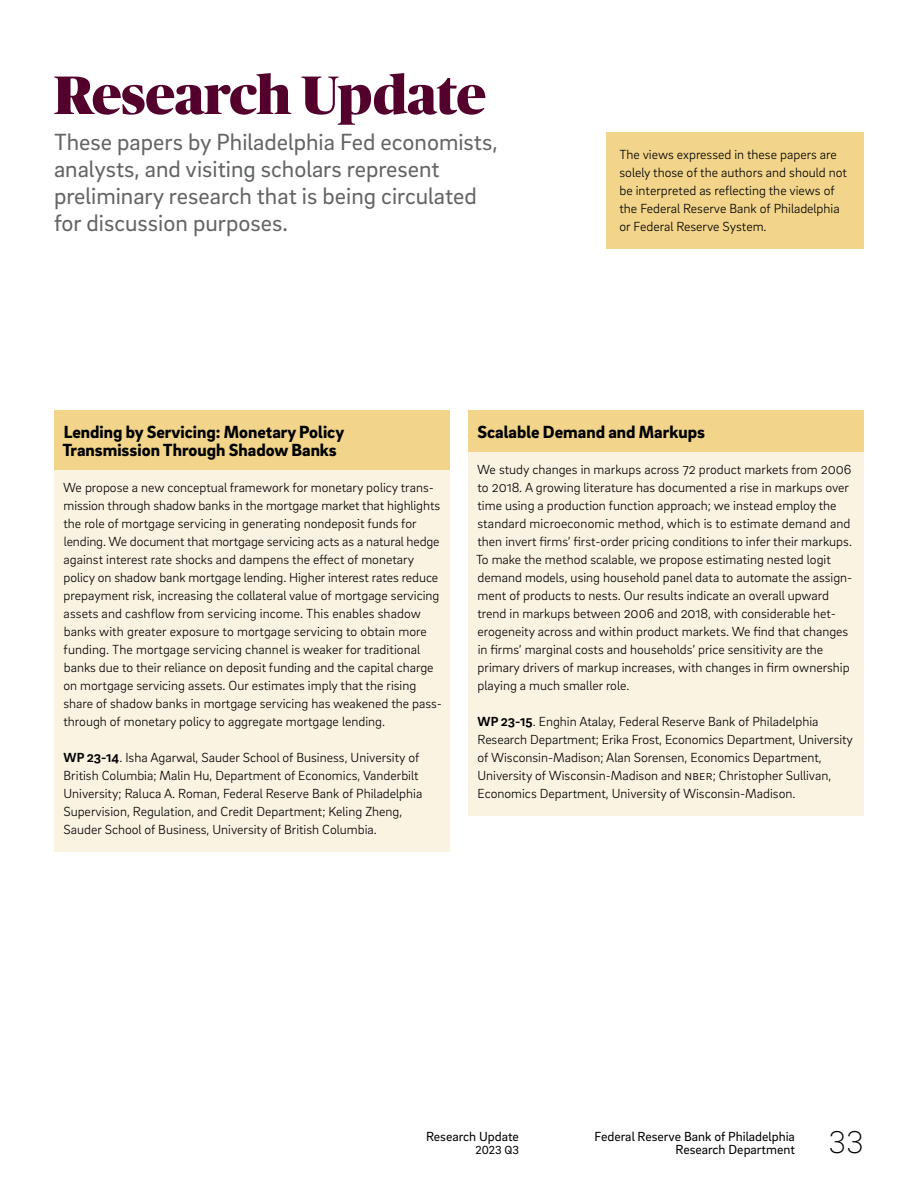
<style>
.page{position:relative;width:918px;height:1188px;background:#fff}
.page>*{position:absolute;margin:0;border:0;box-sizing:border-box;transform-origin:0 0}
.t1{font:900 54px "Publico Banner";color:#53002d}
.t2{font:200 32.25px "Brix Sans";color:#000}
.t3{font:24px/27px "Brix Sans";color:#636466}
.t4{font:900 18px/18px "Brix Sans";color:#000}
.t5{font:300 13.5px/18px "Brix Sans";color:#000}
.t6{font:13.5px/13.5px "Brix Sans";color:#000;text-align:right}
.t7{font:12px "Brix Sans";color:#000}
.s1{font-weight:700}
</style>
<div class="page">
<div style="left:606px;top:132px;width:258px;height:117px;background:#f2d58b"></div>
<div style="left:54px;top:411px;width:396px;height:441px;background:#fbf3e2"></div>
<div style="left:54px;top:411px;width:396px;height:59px;background:#f2d58b"></div>
<div style="left:468px;top:411px;width:396px;height:405px;background:#fbf3e2"></div>
<div style="left:468px;top:411px;width:396px;height:41px;background:#f2d58b"></div>
<h1 class="t1" style="left:54px;top:56px;width:433px">Research Update</h1>
<h3 class="t3" style="left:54px;top:127px;width:445px">These papers by Philadelphia Fed economists, analysts, and visiting scholars represent preliminary research that is being circulated for discussion purposes.</h3>
<p class="t5" style="left:620px;top:145px;width:229px">The views expressed in these papers are solely those of the authors and should not be interpreted as reflecting the views of the Federal Reserve Bank of Philadelphia or Federal Reserve System.</p>
<h3 class="t4" style="left:62px;top:422px;width:283px">Lending by Servicing: Monetary Policy<br>Transmission Through Shadow Banks</h3>
<p class="t5" style="left:63px;top:478px;width:380px">We propose a new conceptual framework for monetary policy trans&shy;mission through shadow banks in the mortgage market that highlights the role of mortgage servicing in generating nondeposit funds for lending. We document that mortgage servicing acts as a natural hedge against interest rate shocks and dampens the effect of monetary policy on shadow bank mortgage lending. Higher interest rates reduce prepayment risk, increasing the collateral value of mortgage servicing assets and cashflow from servicing income. This enables shadow banks with greater exposure to mortgage servicing to obtain more funding. The mortgage servicing channel is weaker for traditional banks due to their reliance on deposit funding and the capital charge on mortgage servicing assets. Our estimates imply that the rising share of shadow banks in mortgage servicing has weakened the pass&shy;through of monetary policy to aggregate mortgage lending.</p>
<p class="t5" style="left:63px;top:748px;width:361px"><span class="s1">WP 23-14</span>. Isha Agarwal, Sauder School of Business, University of British Columbia; Malin Hu, Department of Economics, Vanderbilt University; Raluca A. Roman, Federal Reserve Bank of Philadelphia Supervision, Regulation, and Credit Department; Keling Zheng, Sauder School of Business, University of British Columbia.</p>
<h3 class="t4" style="left:477px;top:422px;width:229px">Scalable Demand and Markups</h3>
<p class="t5" style="left:476px;top:460px;width:378px">We study changes in markups across 72 product markets from 2006 to 2018. A growing literature has documented a rise in markups over time using a production function approach; we instead employ the standard microeconomic method, which is to estimate demand and then invert firms’ first-order pricing conditions to infer their markups.<br>To make the method scalable, we propose estimating nested logit demand models, using household panel data to automate the assign&shy;ment of products to nests. Our results indicate an overall upward trend in markups between 2006 and 2018, with considerable het&shy;erogeneity across and within product markets. We find that changes in firms’ marginal costs and households’ price sensitivity are the primary drivers of markup increases, with changes in firm ownership playing a much smaller role.</p>
<p class="t5" style="left:477px;top:712px;width:377px"><span class="s1">WP 23-15</span>. Enghin Atalay, Federal Reserve Bank of Philadelphia Research Department; Erika Frost, Economics Department, University of Wisconsin-Madison; Alan Sorensen, Economics Department, University of Wisconsin-Madison and NBER; Christopher Sullivan, Economics Department, University of Wisconsin-Madison.</p>
<p class="t6" style="left:426px;top:1129px;width:94px">Research Update</p>
<p class="t7" style="left:476px;top:1142px;width:45px">2023 Q3</p>
<p class="t6" style="left:595px;top:1129px;width:202px">Federal Reserve Bank of Philadelphia<br>Research Department</p>
<h2 class="t2" style="left:829px;top:1122px;width:37px">33</h2>
</div>
